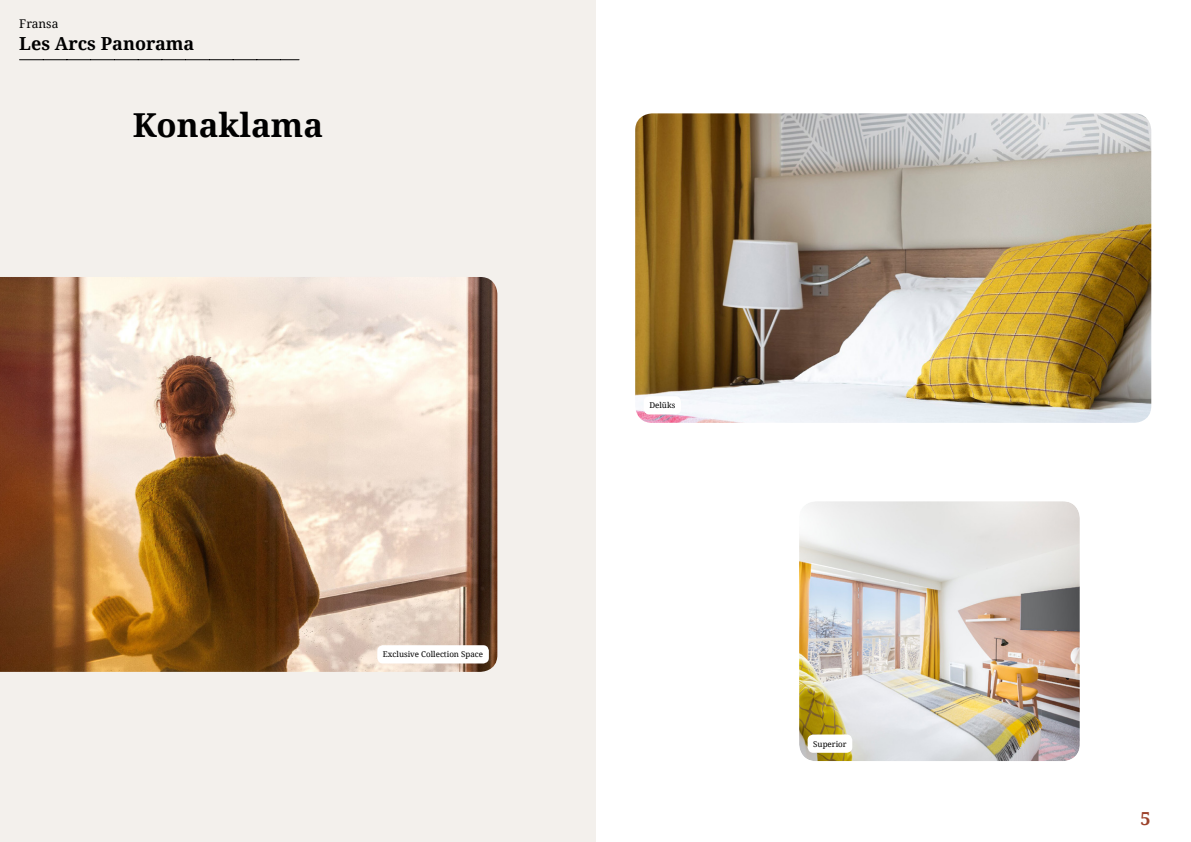
<style>
.page{position:relative;width:1191px;height:842px;background:#fff}
.page>*{position:absolute;margin:0;border:0;box-sizing:border-box;transform-origin:0 0}
.t1{font:700 33px "Noto Serif";color:#000}
.t2{font:700 18px "Noto Serif";color:#000}
.t3{font:700 18px "Noto Serif";color:#9d432c}
.t4{font:12px "Noto Serif";color:#000}
.t5{font:8px "Noto Serif";color:#000}
</style>
<div class="page">
<div style="left:0;top:0;width:595px;height:842px;background:#f3f0ec"></div>
<img style="left:635px;top:113px;width:516px;height:310px">
<img style="left:800px;top:502px;width:278px;height:258px">
<div style="left:791px;top:493px;width:296px;height:276px;border:8px solid #fff;border-radius:21px"></div>
<div style="left:643px;top:396px;width:38px;height:18px;background:#fff;border-radius:6px"></div>
<div style="left:807px;top:734px;width:45px;height:19px;background:#fff;border-radius:6px"></div>
<img style="left:0;top:277px;width:497px;height:395px">
<div style="left:377px;top:645px;width:112px;height:18px;background:#fff;border-radius:6px"></div>
<svg style="left:20px;top:59px;width:279px;height:1px"></svg>
<h3 class="t4" style="left:19px;top:16px;width:41px">Fransa</h3>
<h2 class="t2" style="left:19px;top:31px;width:177px">Les Arcs Panorama</h2>
<h1 class="t1" style="left:133px;top:102px;width:192px">Konaklama</h1>
<p class="t5" style="left:383px;top:649px;width:102px">Exclusive Collection Space</p>
<p class="t5" style="left:649px;top:400px;width:27px">Delüks</p>
<p class="t5" style="left:813px;top:738px;width:35px">Superior</p>
<h2 class="t3" style="left:1140px;top:806px;width:12px">5</h2>
</div>
